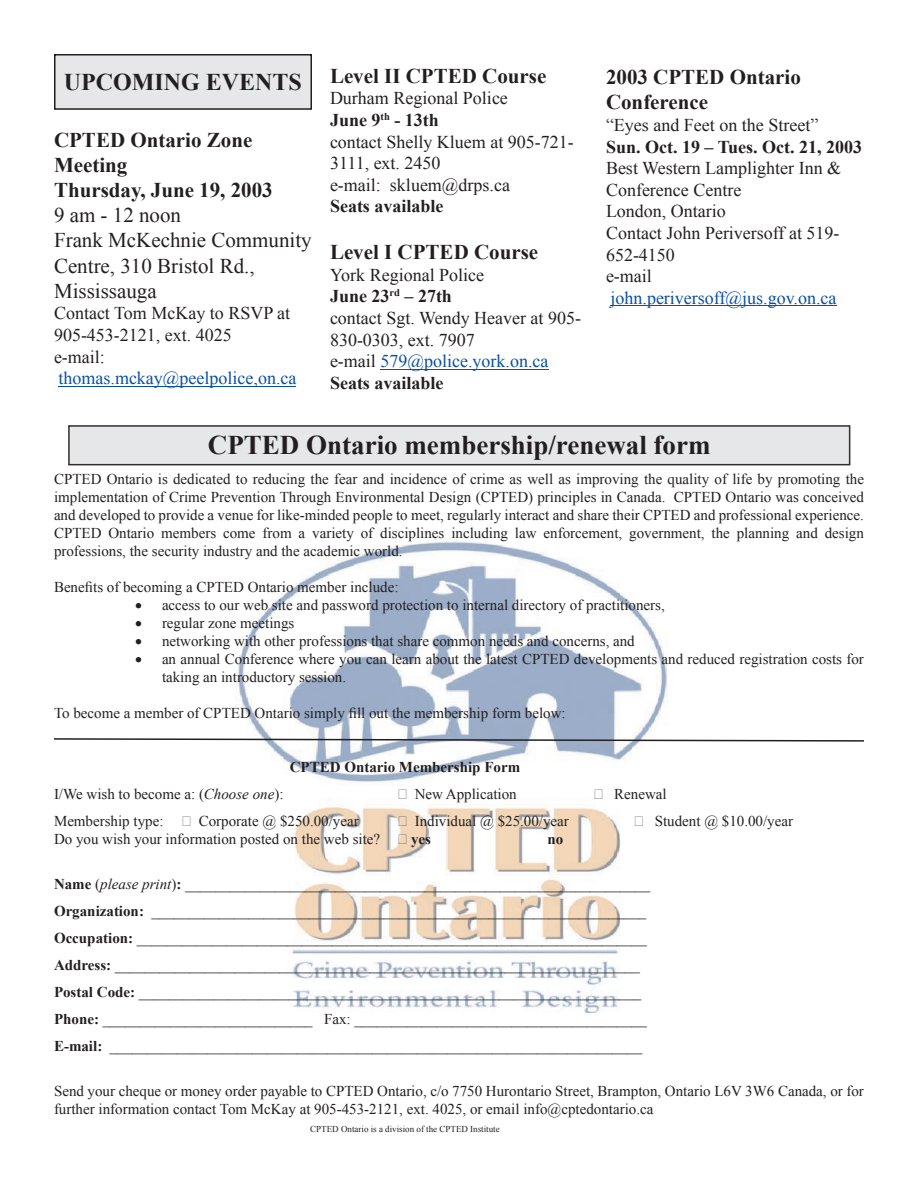
<style>
.page{position:relative;width:918px;height:1188px;background:#fff}
.page>*{position:absolute;margin:0;border:0;box-sizing:border-box;transform-origin:0 0}
.t1{font:700 27px "Times New Roman";color:#231f20}
.t2{font:700 24px "Times New Roman";color:#231f20}
.t3{font:700 21px/25.2px "Times New Roman";color:#231f20}
.t4{font:21px/25.2px "Times New Roman";color:#231f20}
.t5{font:18px/21.6px "Times New Roman";color:#231f20}
.t6{font:18px "Times New Roman";color:#094fa3}
.t7{font:700 18px "Times New Roman";color:#231f20}
.t8{font:15px/18px "Times New Roman";color:#231f20}
.t9{font:700 15px "Times New Roman";color:#231f20}
.t10{font:9px "Times New Roman";color:#231f20}
.s1{font-weight:700}
.s2{color:#094fa3}
.s3{font-style:italic}
</style>
<div class="page">
<img style="left:237px;top:541px;width:430px;height:471px">
<div style="left:55px;top:55px;width:256px;height:54px;background:#e6e7e9"></div>
<hr style="left:54px;top:55px;width:2px;height:54px;background:#231f20">
<hr style="left:55px;top:108px;width:256px;height:2px;background:#231f20">
<hr style="left:311px;top:55px;width:1px;height:54px;background:#231f20">
<hr style="left:55px;top:54px;width:256px;height:2px;background:#231f20">
<hr style="left:58px;top:386px;width:238px;height:1px;background:#094fa3">
<hr style="left:380px;top:369px;width:169px;height:1px;background:#094fa3">
<div style="left:69px;top:426px;width:781px;height:39px;background:#e6e7e9"></div>
<hr style="left:68px;top:426px;width:2px;height:39px;background:#2f2d2e">
<hr style="left:69px;top:464px;width:781px;height:1px;background:#2f2d2e">
<hr style="left:849px;top:426px;width:1px;height:39px;background:#2f2d2e">
<hr style="left:69px;top:425px;width:781px;height:2px;background:#2f2d2e">
<hr style="left:610px;top:305px;width:227px;height:1px;background:#094fa3">
<svg style="left:54px;top:738px;width:810px;height:4px"></svg>
<svg style="left:399px;top:790px;width:7px;height:9px"></svg>
<svg style="left:595px;top:790px;width:7px;height:9px"></svg>
<svg style="left:399px;top:817px;width:7px;height:9px"></svg>
<svg style="left:635px;top:817px;width:8px;height:9px"></svg>
<svg style="left:399px;top:835px;width:7px;height:9px"></svg>
<h2 class="t2" style="left:64px;top:65px;width:240px">UPCOMING EVENTS</h2>
<h3 class="t3" style="left:54px;top:126px;width:220px">CPTED Ontario Zone<br>Meeting<br>Thursday, June 19, 2003</h3>
<h3 class="t4" style="left:54px;top:202px;width:259px">9 am - 12 noon<br>Frank McKechnie Community<br>Centre, 310 Bristol Rd.,<br>Mississauga</h3>
<p class="t5" style="left:54px;top:302px;width:238px">Contact Tom McKay to RSVP at<br>905-453-2121, ext. 4025<br>e-mail:</p>
<p class="t6" style="left:58px;top:366px;width:240px">thomas.mckay@peelpolice,on.ca</p>
<h3 class="t3" style="left:330px;top:63px;width:218px">Level II CPTED Course</h3>
<p class="t5" style="left:330px;top:87px;width:245px">Durham Regional Police<br><span class="s1">June 9</span><sup>th</sup> <span class="s1">- 13th<br></span>contact Shelly Kluem at 905-721-<br>3111, ext. 2450<br>e-mail: skluem@drps.ca</p>
<p class="t7" style="left:330px;top:194px;width:115px">Seats available</p>
<h3 class="t3" style="left:330px;top:239px;width:210px">Level I CPTED Course</h3>
<p class="t5" style="left:330px;top:264px;width:253px">York Regional Police<br><span class="s1">June 23</span><sup>rd</sup> <span class="s1">– 27th<br></span>contact Sgt. Wendy Heaver at 905-<br>830-0303, ext. 7907<br>e-mail <span class="s2">579@police.york.on.ca<br></span><span class="s1">Seats available</span></p>
<h3 class="t3" style="left:606px;top:64px;width:196px">2003 CPTED Ontario<br>Conference</h3>
<p class="t5" style="left:606px;top:114px;width:214px">“Eyes and Feet on the Street”</p>
<p class="t7" style="left:606px;top:134px;width:258px">Sun. Oct. 19 – Tues. Oct. 21, 2003</p>
<p class="t5" style="left:606px;top:157px;width:237px">Best Western Lamplighter Inn &amp;<br>Conference Centre<br>London, Ontario<br>Contact John Periversoff at 519-<br>652-4150<br>e-mail</p>
<p class="t6" style="left:610px;top:286px;width:228px">john.periversoff@jus.gov.on.ca</p>
<h1 class="t1" style="left:208px;top:426px;width:504px">CPTED Ontario membership/renewal form</h1>
<p class="t8" style="left:54px;top:470px;width:812px;text-align:justify">CPTED Ontario is dedicated to reducing the fear and incidence of crime as well as improving the quality of life by promoting the implementation of Crime Prevention Through Environmental Design (CPTED) principles in Canada. CPTED Ontario was conceived and developed to provide a venue for like-minded people to meet, regularly interact and share their CPTED and professional experience.<br>CPTED Ontario members come from a variety of disciplines including law enforcement, government, the planning and design professions, the security industry and the academic world.</p>
<p class="t8" style="left:54px;top:578px;width:346px">Benefits of becoming a CPTED Ontario member include:</p>
<p class="t8" style="left:135px;top:596px;width:531px">• access to our web site and password protection to internal directory of practitioners,</p>
<p class="t8" style="left:135px;top:614px;width:161px">• regular zone meetings</p>
<p class="t8" style="left:135px;top:632px;width:501px">• networking with other professions that share common needs and concerns, and</p>
<p class="t8" style="left:162px;top:650px;width:703px;text-indent:-27px">• an annual Conference where you can learn about the latest CPTED developments and reduced registration costs for taking an introductory session.</p>
<p class="t8" style="left:54px;top:704px;width:513px">To become a member of CPTED Ontario simply fill out the membership form below:</p>
<p class="t9" style="left:290px;top:757px;width:232px">CPTED Ontario Membership Form</p>
<p class="t8" style="left:54px;top:785px;width:231px">I/We wish to become a: (<span class="s3">Choose one</span>):</p>
<p class="t8" style="left:415px;top:785px;width:104px">New Application</p>
<p class="t8" style="left:614px;top:785px;width:54px">Renewal</p>
<p class="t8" style="left:54px;top:812px;width:111px">Membership type:</p>
<p class="t8" style="left:199px;top:812px;width:162px">Corporate @ $250.00/year</p>
<p class="t8" style="left:415px;top:812px;width:156px">Individual @ $25.00/year</p>
<p class="t8" style="left:655px;top:812px;width:140px">Student @ $10.00/year</p>
<p class="t8" style="left:54px;top:830px;width:328px">Do you wish your information posted on the web site?</p>
<p class="t9" style="left:411px;top:829px;width:21px">yes</p>
<p class="t9" style="left:548px;top:829px;width:17px">no</p>
<p class="t8" style="left:54px;top:870px;width:598px;line-height:27px"><span class="s1">Name</span> (<span class="s3">please print</span>)<span class="s1">:</span> ______________________________________________________________ <span class="s1">Organization:</span> __________________________________________________________________ <span class="s1">Occupation:</span> ____________________________________________________________________ <span class="s1">Address:</span> ______________________________________________________________________ <span class="s1">Postal Code:</span> ___________________________________________________________________ <span class="s1">Phone:</span> ____________________________ Fax: _______________________________________ <span class="s1">E-mail:</span> _______________________________________________________________________</p>
<p class="t8" style="left:54px;top:1082px;width:811px">Send your cheque or money order payable to CPTED Ontario, c/o 7750 Hurontario Street, Brampton, Ontario L6V 3W6 Canada, or for further information contact Tom McKay at 905-453-2121, ext. 4025, or email info@cptedontario.ca</p>
<p class="t10" style="left:310px;top:1123px;width:191px">CPTED Ontario is a division of the CPTED Institute</p>
</div>
